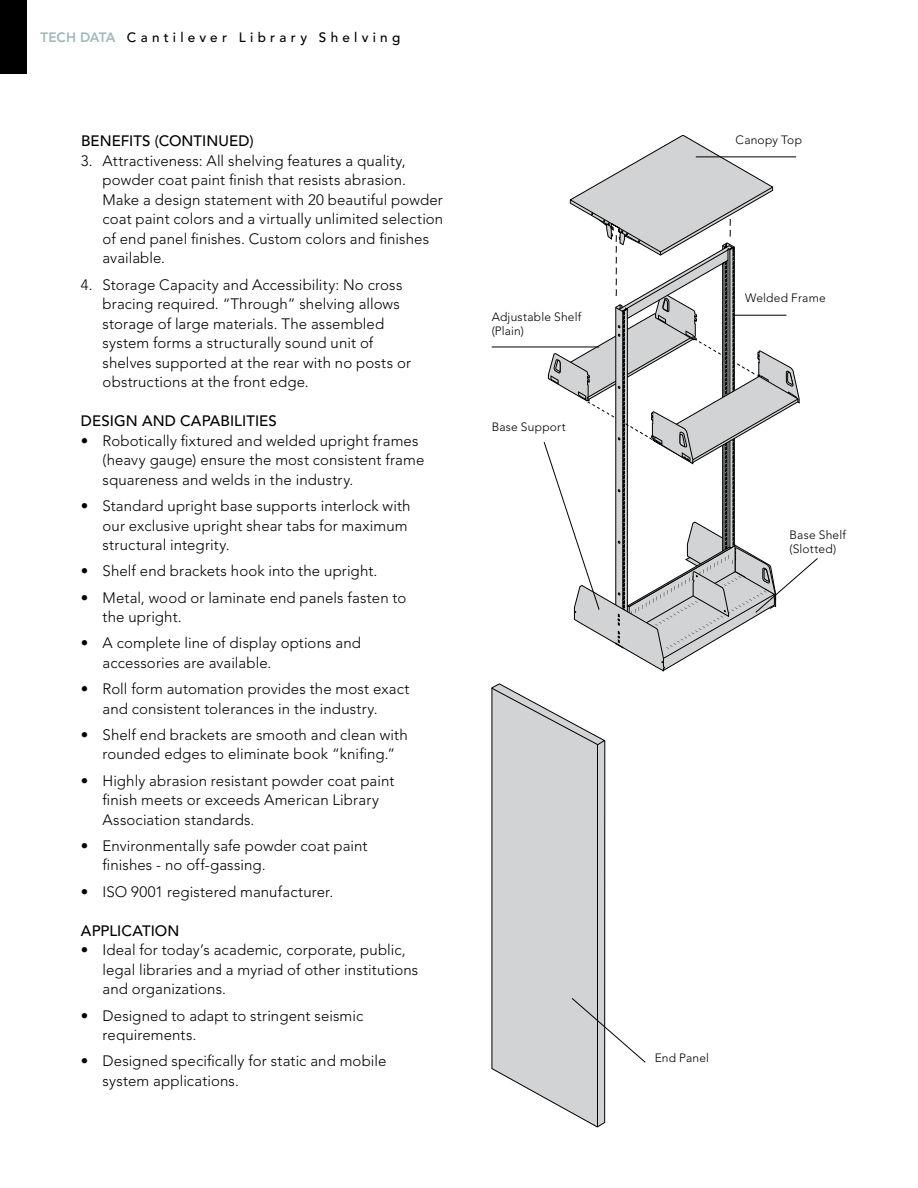
<style>
.page{position:relative;width:918px;height:1188px;background:#fff}
.page>*{position:absolute;margin:0;border:0;box-sizing:border-box;transform-origin:0 0}
.t1{font:300 15px/19.5px "Avenir";letter-spacing:.005em;color:#000}
.t2{font:500 15px "Avenir";letter-spacing:.005em;color:#000}
.t3{font:500 13.5px "Avenir";letter-spacing:.32em;color:#000}
.t4{font:300 12px/13.5px "Avenir";letter-spacing:.015em;color:#000}
.s1{font-weight:800;color:#9eb9bc}
</style>
<div class="page">
<svg style="left:491px;top:683px;width:114px;height:444px;background:#ced0d1"></svg>
<svg style="left:571px;top:997px;width:75px;height:67px"></svg>
<svg style="left:573px;top:135px;width:187px;height:536px"></svg>
<svg style="left:492px;top:156px;width:326px;height:458px"></svg>
<div style="left:0;top:0;width:27px;height:74px;background:#000"></div>
<p class="t3" style="left:40px;top:30px;width:361px"><span class="s1">TECH DATA</span> Cantilever Library Shelving</p>
<p class="t2" style="left:81px;top:133px;width:39px">BENEFIT</p>
<p class="t2" style="left:142px;top:133px;width:113px">S (Contin ued)</p>
<p class="t1" style="left:103px;top:151px;width:342px;text-indent:-22px">3. Attractiveness: All shelving features a quality, powder coat paint finish that resists abrasion.<br>Make a design statement with 20 beautiful powder coat paint colors and a virtually unlimited selection of end panel finishes. Custom colors and finishes available.</p>
<p class="t1" style="left:103px;top:275px;width:310px;text-indent:-22px">4. Storage Capacity and Accessibility: No cross bracing required. “Through” shelving allows storage of large materials. The assembled system forms a structurally sound unit of shelves supported at the rear with no posts or obstructions at the front edge.</p>
<p class="t2" style="left:81px;top:413px;width:148px">DESIG N AND CAPABILITIE</p>
<p class="t2" style="left:269px;top:413px;width:10px">S</p>
<p class="t1" style="left:103px;top:431px;width:323px;text-indent:-22px">• Robotically fixtured and welded upright frames (heavy gauge) ensure the most consistent frame squareness and welds in the industry.</p>
<p class="t1" style="left:103px;top:496px;width:310px;text-indent:-22px">• Standard upright base supports interlock with our exclusive upright shear tabs for maximum structural integrity.</p>
<p class="t1" style="left:81px;top:562px;width:298px">• Shelf end brackets hook into the upright.</p>
<p class="t1" style="left:103px;top:588px;width:305px;text-indent:-22px">• Metal, wood or laminate end panels fasten to the upright.</p>
<p class="t1" style="left:103px;top:634px;width:260px;text-indent:-22px">• A complete line of display options and accessories are available.</p>
<p class="t1" style="left:103px;top:679px;width:309px;text-indent:-22px">• Roll form automation provides the most exact and consistent tolerances in the industry.</p>
<p class="t1" style="left:103px;top:725px;width:307px;text-indent:-22px">• Shelf end brackets are smooth and clean with rounded edges to eliminate book “knifing.”</p>
<p class="t1" style="left:103px;top:771px;width:293px;text-indent:-22px">• Highly abrasion resistant powder coat paint finish meets or exceeds American Library<br>Association standards.</p>
<p class="t1" style="left:103px;top:836px;width:267px;text-indent:-22px">• Environmentally safe powder coat paint finishes - no off-gassing.</p>
<p class="t1" style="left:81px;top:882px;width:254px">• ISO 9001 registered manufacturer.</p>
<p class="t2" style="left:81px;top:922px;width:19px">APPLI</p>
<p class="t2" style="left:122px;top:922px;width:59px">CATI ON</p>
<p class="t1" style="left:103px;top:940px;width:317px;text-indent:-22px">• Ideal for today’s academic, corporate, public, legal libraries and a myriad of other institutions and organizations.</p>
<p class="t1" style="left:103px;top:1006px;width:262px;text-indent:-22px">• Designed to adapt to stringent seismic requirements.</p>
<p class="t1" style="left:103px;top:1051px;width:285px;text-indent:-22px">• Designed specifically for static and mobile system applications.</p>
<p class="t4" style="left:492px;top:310px;width:91px">Adjustable Shelf (Plain)</p>
<p class="t4" style="left:492px;top:420px;width:76px">Base Support</p>
<p class="t4" style="left:736px;top:133px;width:68px">Canopy Top</p>
<p class="t4" style="left:745px;top:291px;width:82px">Welded Frame</p>
<p class="t4" style="left:790px;top:528px;width:58px">Base Shelf (Slotted)</p>
<p class="t4" style="left:655px;top:1051px;width:56px">End Panel</p>
</div>
